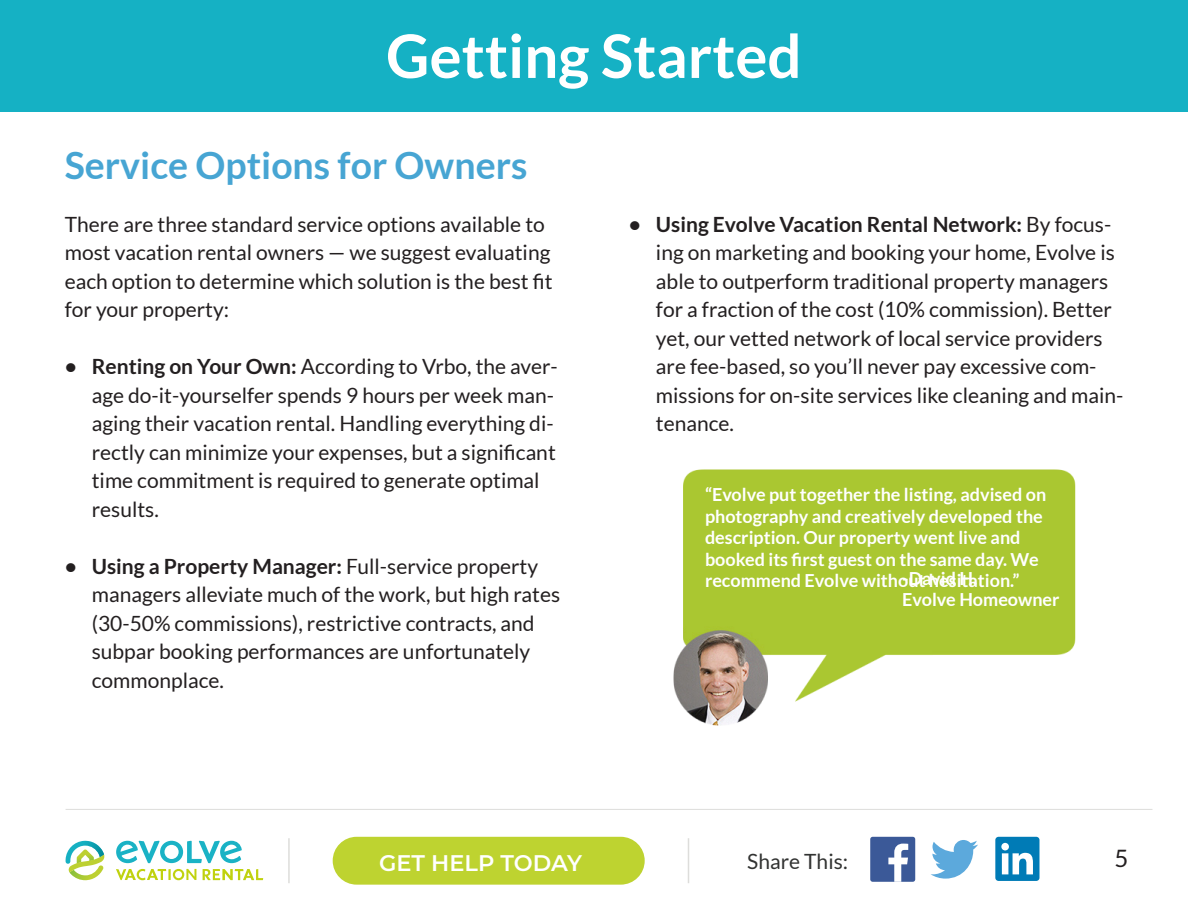
<style>
.page{position:relative;width:1188px;height:918px;background:#fff}
.page>*{position:absolute;margin:0;border:0;box-sizing:border-box;transform-origin:0 0}
.t1{font:700 60px "Lato";color:#fff}
.t2{font:700 37.5px "Lato";color:#47a5d3}
.t3{font:24px "Lato";color:#231f20}
.t4{font:600 22.5px "Montserrat";color:#fff}
.t5{font:21px/28.5px "Lato";color:#231f20}
.t6{font:21px "Lato";color:#323332}
.t7{font:700 18px/21.6px "Lato";color:#fff}
.s1{font-weight:700}
</style>
<div class="page">
<svg style="left:116px;top:869px;width:80px;height:11px"></svg>
<svg style="left:203px;top:869px;width:60px;height:11px"></svg>
<svg style="left:116px;top:841px;width:126px;height:22px"></svg>
<svg style="left:66px;top:841px;width:39px;height:39px"></svg>
<div style="left:333px;top:837px;width:312px;height:48px;background:#bed330;border-radius:24px"></div>
<hr style="left:688px;top:838px;width:1px;height:45px;background:#dddddb">
<hr style="left:288px;top:838px;width:2px;height:45px;background:#dddddb">
<div style="left:0;top:0;width:1188px;height:112px;background:#15b1c4"></div>
<hr style="left:66px;top:809px;width:1086px;height:1px;background:#dddddb">
<div style="left:870px;top:837px;width:45px;height:45px;background:#3b5998;border-radius:2px"></div>
<svg style="left:888px;top:844px;width:20px;height:38px"></svg>
<svg style="left:931px;top:840px;width:47px;height:39px"></svg>
<div style="left:995px;top:837px;width:44px;height:44px;background:#007bb6;border-radius:3px"></div>
<svg style="left:1001px;top:843px;width:32px;height:31px"></svg>
<img style="left:673px;top:469px;width:403px;height:257px">
<p class="t1" style="left:386px;top:22px;width:417px">Getting Started</p>
<p class="t2" style="left:65px;top:144px;width:464px">Service Options for Owners</p>
<p class="t5" style="left:65px;top:210px;width:489px">There are three standard service options available to most vacation rental owners — we suggest evaluating each option to determine which solution is the best fit for your property:</p>
<p class="t5" style="left:92px;top:352px;width:468px;text-indent:-27px"><span class="s1">• Renting on Your Own:</span> According to Vrbo, the aver&shy;age do-it-yourselfer spends 9 hours per week man&shy;aging their vacation rental. Handling everything di&shy;rectly can minimize your expenses, but a significant time commitment is required to generate optimal results.</p>
<p class="t5" style="left:92px;top:552px;width:470px;text-indent:-27px"><span class="s1">• Using a Property Manager:</span> Full-service property managers alleviate much of the work, but high rates (30-50% commissions), restrictive contracts, and subpar booking performances are unfortunately commonplace.</p>
<p class="t5" style="left:656px;top:210px;width:469px;text-indent:-27px"><span class="s1">• Using Evolve Vacation Rental Network:</span> By focus&shy;ing on marketing and booking your home, Evolve is able to outperform traditional property managers for a fraction of the cost (10% commission). Better yet, our vetted network of local service providers are fee-based, so you’ll never pay excessive com&shy;missions for on-site services like cleaning and main&shy;tenance.</p>
<p class="t7" style="left:705px;top:483px;width:343px">“Evolve put together the listing, advised on</p>
<p class="t7" style="left:705px;top:505px;width:339px">photography and creatively developed the</p>
<p class="t7" style="left:705px;top:527px;width:335px">description. Our property went live and booked its first guest on the same day. We recommend Evolve without hesitation.”</p>
<p class="t7" style="left:902px;top:567px;width:76px">-David H.</p>
<p class="t7" style="left:902px;top:589px;width:159px">Evolve Homeowner</p>
<p class="t4" style="left:379px;top:847px;width:204px">GET HELP TODAY</p>
<p class="t6" style="left:747px;top:849px;width:102px">Share This:</p>
<p class="t3" style="left:1114px;top:845px;width:15px">5</p>
</div>
